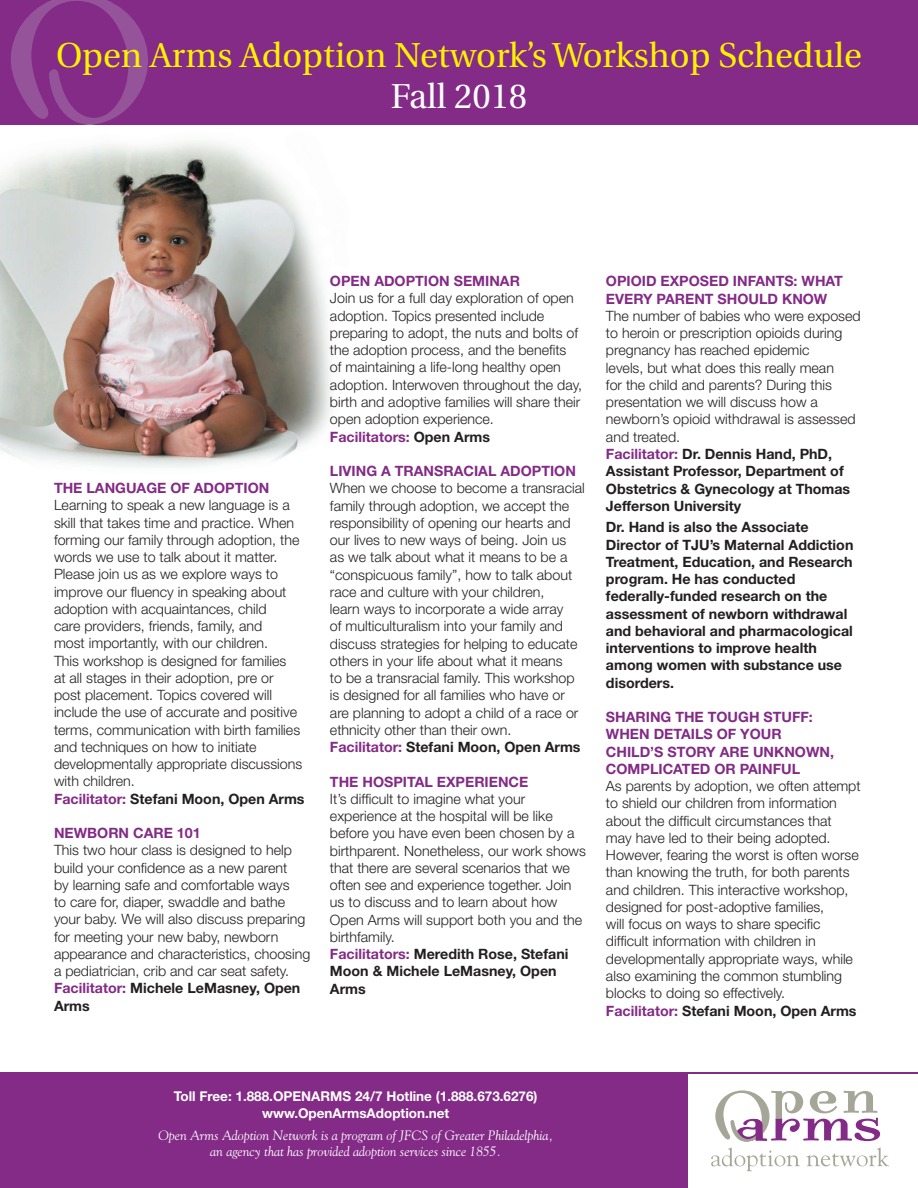
<style>
.page{position:relative;width:918px;height:1188px;background:#fff}
.page>*{position:absolute;margin:0;border:0;box-sizing:border-box;transform-origin:0 0}
.t1{font:34.5px "Utopia";color:#fff101}
.t2{font:34.5px "Utopia";color:#fff}
.t3{font:300 14.25px/17.2px "Helvetica Neue";color:#231f20}
.t4{font:700 14.25px/17.2px "Helvetica Neue";color:#231f20}
.t5{font:700 14.25px/17.2px "Helvetica Neue";color:#832b86}
.t6{font:italic 13.5px/16.2px "Goudy";color:#fff;text-align:center}
.t7{font:700 13.5px/16.5px "Helvetica Neue";color:#fff;text-align:center}
.s1{font-weight:700;color:#832b86}
.s2{font-weight:700}
</style>
<div class="page">
<img style="left:0;top:124px;width:350px;height:343px">
<div style="left:0;top:1074px;width:688px;height:114px;background:#832b86"></div>
<svg style="left:711px;top:1148px;width:89px;height:23px"></svg>
<svg style="left:807px;top:1148px;width:82px;height:18px"></svg>
<svg style="left:715px;top:1090px;width:165px;height:52px"></svg>
<hr style="left:0;top:1072px;width:918px;height:2px;background:#832b86">
<div style="left:0;top:0;width:918px;height:124px;background:#832b86"></div>
<svg style="left:11px;top:0;width:137px;height:125px"></svg>
<h1 class="t1" style="left:56px;top:36px;width:807px">Open Arms Adoption Network’s Workshop Schedule</h1>
<h1 class="t2" style="left:391px;top:77px;width:138px">Fall 2018</h1>
<p class="t5" style="left:54px;top:479px;width:217px">THE LANGUAGE OF ADOPTION</p>
<p class="t3" style="left:54px;top:496px;width:252px">Learning to speak a new language is a skill that takes time and practice. When forming our family through adoption, the words we use to talk about it matter.<br>Please join us as we explore ways to improve our fluency in speaking about adoption with acquaintances, child<br>care providers, friends, family, and<br>most importantly, with our children.<br>This workshop is designed for families<br>at all stages in their adoption, pre or<br>post placement. Topics covered will include the use of accurate and positive terms, communication with birth families and techniques on how to initiate developmentally appropriate discussions with children.<br><span class="s1">Facilitator:</span> <span class="s2">Stefani Moon, Open Arms</span></p>
<p class="t5" style="left:54px;top:824px;width:148px">NEWBORN CARE 101</p>
<p class="t3" style="left:54px;top:841px;width:258px">This two hour class is designed to help build your confidence as a new parent<br>by learning safe and comfortable ways<br>to care for, diaper, swaddle and bathe your baby. We will also discuss preparing for meeting your new baby, newborn appearance and characteristics, choosing a pediatrician, crib and car seat safety.<br><span class="s1">Facilitator:</span> <span class="s2">Michele LeMasney, Open Arms</span></p>
<p class="t5" style="left:330px;top:272px;width:191px">OPEN ADOPTION SEMINAR</p>
<p class="t3" style="left:330px;top:289px;width:254px">Join us for a full day exploration of open adoption. Topics presented include preparing to adopt, the nuts and bolts of the adoption process, and the benefits<br>of maintaining a life-long healthy open adoption. Interwoven throughout the day, birth and adoptive families will share their open adoption experience.<br><span class="s1">Facilitators:</span> <span class="s2">Open Arms</span></p>
<p class="t5" style="left:330px;top:462px;width:247px">LIVING A TRANSRACIAL ADOPTION</p>
<p class="t3" style="left:330px;top:479px;width:256px">When we choose to become a transracial family through adoption, we accept the responsibility of opening our hearts and our lives to new ways of being. Join us<br>as we talk about what it means to be a “conspicuous family”, how to talk about race and culture with your children,<br>learn ways to incorporate a wide array<br>of multiculturalism into your family and discuss strategies for helping to educate others in your life about what it means<br>to be a transracial family. This workshop is designed for all families who have or are planning to adopt a child of a race or ethnicity other than their own.<br><span class="s1">Facilitator:</span> <span class="s2">Stefani Moon, Open Arms</span></p>
<p class="t5" style="left:330px;top:773px;width:200px">THE HOSPITAL EXPERIENCE</p>
<p class="t3" style="left:330px;top:790px;width:258px">It’s difficult to imagine what your experience at the hospital will be like before you have even been chosen by a birthparent. Nonetheless, our work shows that there are several scenarios that we often see and experience together. Join us to discuss and to learn about how<br>Open Arms will support both you and the birthfamily.<br><span class="s1">Facilitators:</span> <span class="s2">Meredith Rose, Stefani<br>Moon &amp; Michele LeMasney, Open<br>Arms</span></p>
<p class="t5" style="left:606px;top:272px;width:238px">OPIOID EXPOSED INFANTS: WHAT<br>EVERY PARENT SHOULD KNOW</p>
<p class="t3" style="left:606px;top:307px;width:256px">The number of babies who were exposed to heroin or prescription opioids during pregnancy has reached epidemic<br>levels, but what does this really mean<br>for the child and parents? During this presentation we will discuss how a newborn’s opioid withdrawal is assessed and treated.<br><span class="s1">Facilitator:</span> <span class="s2">Dr. Dennis Hand, PhD, Assistant Professor, Department of Obstetrics &amp; Gynecology at Thomas Jefferson University</span></p>
<p class="t4" style="left:606px;top:518px;width:249px">Dr. Hand is also the Associate<br>Director of TJU’s Maternal Addiction<br>Treatment, Education, and Research program. He has conducted federally-funded research on the assessment of newborn withdrawal and behavioral and pharmacological interventions to improve health among women with substance use disorders.</p>
<p class="t5" style="left:606px;top:708px;width:230px">SHARING THE TOUGH STUFF:<br>WHEN DETAILS OF YOUR<br>CHILD’S STORY ARE UNKNOWN,<br>COMPLICATED OR PAINFUL</p>
<p class="t3" style="left:606px;top:777px;width:256px">As parents by adoption, we often attempt to shield our children from information about the difficult circumstances that may have led to their being adopted.<br>However, fearing the worst is often worse than knowing the truth, for both parents and children. This interactive workshop, designed for post-adoptive families,<br>will focus on ways to share specific difficult information with children in developmentally appropriate ways, while also examining the common stumbling blocks to doing so effectively.<br><span class="s1">Facilitator:</span> <span class="s2">Stefani Moon, Open Arms</span></p>
<p class="t7" style="left:174px;top:1088px;width:365px">Toll Free: 1.888.OPENARMS 24/7 Hotline (1.888.673.6276) www.OpenArmsAdoption.net</p>
<p class="t6" style="left:158px;top:1127px;width:396px">Open Arms Adoption Network is a program of JFCS of Greater Philadelphia, an agency that has provided adoption services since 1855.</p>
</div>
